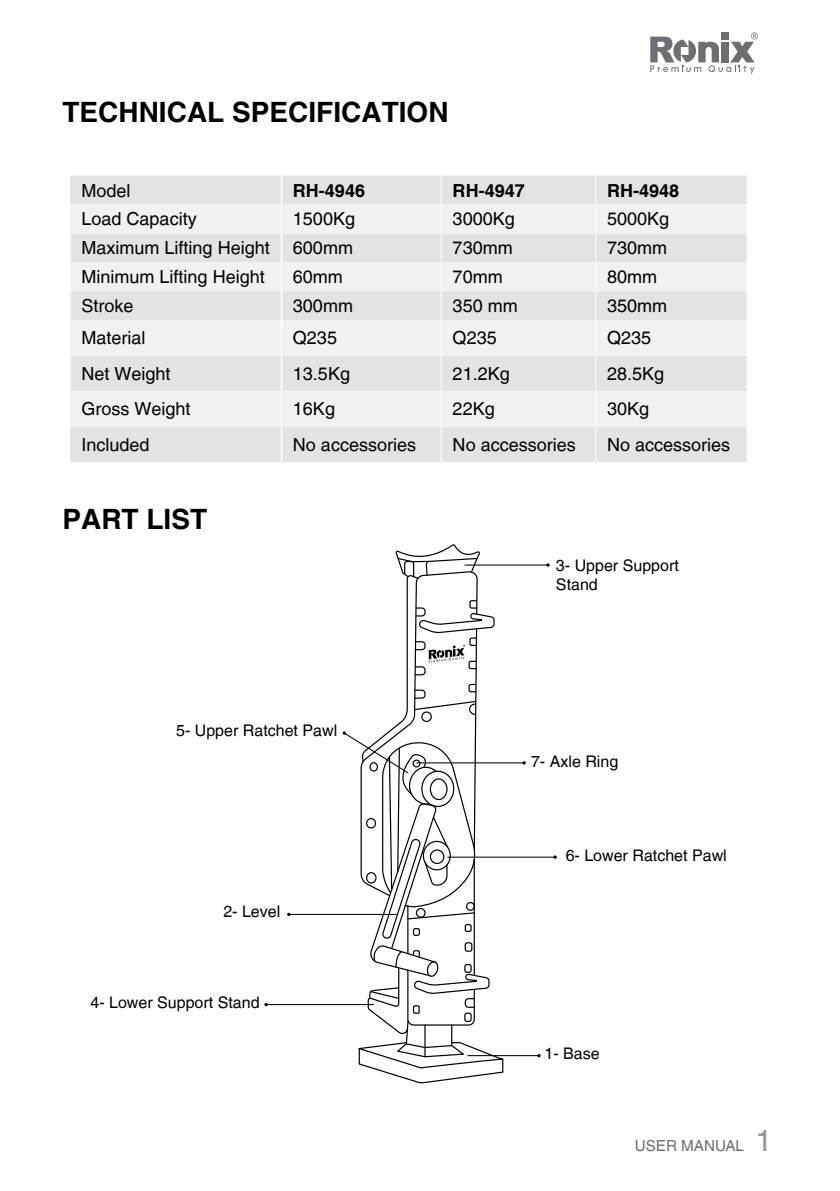
<style>
.page{position:relative;width:840px;height:1191px;background:#fff}
.page>*{position:absolute;margin:0;border:0;box-sizing:border-box;transform-origin:0 0}
.t1{font:700 28px "Helvetica LT";color:#000}
.t2{font:18px "Helvetica LT";color:#000}
.t3{font:700 18px "Helvetica LT";color:#000}
.t4{font:16px/19.2px "Helvetica LT";color:#000}
.t5{font:15.2px "Helvetica LT";color:#6d6e71}
.s1{font-size:30px;color:#939598}
</style>
<div class="page">
<svg style="left:650px;top:32px;width:107px;height:42px"></svg>
<div style="left:720px;top:32px;width:8px;height:7px;background:#6d6e71"></div>
<div style="left:70px;top:176px;width:676px;height:286px;background:#e2e3e4"></div>
<svg style="left:70px;top:204px;width:676px;height:222px;fill:#f1f1f2"></svg>
<hr style="left:440px;top:320px;width:1px;height:36px;background:#fff">
<hr style="left:594px;top:320px;width:1px;height:36px;background:#fff">
<hr style="left:440px;top:391px;width:1px;height:35px;background:#fff">
<hr style="left:594px;top:391px;width:1px;height:35px;background:#fff">
<hr style="left:440px;top:426px;width:1px;height:36px;background:#fff">
<hr style="left:594px;top:426px;width:1px;height:36px;background:#fff">
<svg style="left:440px;top:176px;width:1px;height:144px"></svg>
<svg style="left:594px;top:176px;width:1px;height:144px"></svg>
<svg style="left:746px;top:176px;width:1px;height:144px"></svg>
<svg style="left:70px;top:233px;width:1px;height:87px"></svg>
<hr style="left:70px;top:356px;width:1px;height:35px;background:#fff">
<hr style="left:440px;top:356px;width:1px;height:35px;background:#fff">
<hr style="left:594px;top:356px;width:1px;height:35px;background:#fff">
<svg style="left:281px;top:176px;width:1px;height:144px"></svg>
<hr style="left:281px;top:320px;width:1px;height:36px;background:#fff">
<hr style="left:281px;top:356px;width:1px;height:35px;background:#fff">
<hr style="left:281px;top:391px;width:1px;height:35px;background:#fff">
<hr style="left:281px;top:426px;width:1px;height:36px;background:#fff">
<hr style="left:464px;top:564px;width:83px;height:1px;background:#000">
<hr style="left:416px;top:762px;width:108px;height:1px;background:#000">
<hr style="left:447px;top:856px;width:107px;height:1px;background:#000">
<hr style="left:289px;top:914px;width:107px;height:1px;background:#000">
<hr style="left:266px;top:1004px;width:107px;height:1px;background:#000">
<hr style="left:467px;top:1055px;width:71px;height:1px;background:#000">
<svg style="left:342px;top:544px;width:161px;height:540px"></svg>
<h1 class="t1" style="left:62px;top:95px;width:387px">TECHNICAL SPECIFICATION</h1>
<p class="t2" style="left:81px;top:180px;width:51px">Model</p>
<p class="t3" style="left:293px;top:179px;width:74px">RH-4946</p>
<p class="t3" style="left:452px;top:179px;width:74px">RH-4947</p>
<p class="t3" style="left:606px;top:179px;width:74px">RH-4948</p>
<p class="t2" style="left:81px;top:209px;width:117px">Load Capacity</p>
<p class="t2" style="left:293px;top:209px;width:64px">1500Kg</p>
<p class="t2" style="left:452px;top:209px;width:64px">3000Kg</p>
<p class="t2" style="left:606px;top:209px;width:64px">5000Kg</p>
<p class="t2" style="left:81px;top:238px;width:190px">Maximum Lifting Height</p>
<p class="t2" style="left:293px;top:238px;width:62px">600mm</p>
<p class="t2" style="left:452px;top:238px;width:62px">730mm</p>
<p class="t2" style="left:606px;top:238px;width:62px">730mm</p>
<p class="t2" style="left:81px;top:266px;width:185px">Minimum Lifting Height</p>
<p class="t2" style="left:293px;top:266px;width:52px">60mm</p>
<p class="t2" style="left:452px;top:266px;width:52px">70mm</p>
<p class="t2" style="left:606px;top:266px;width:52px">80mm</p>
<p class="t2" style="left:81px;top:295px;width:54px">Stroke</p>
<p class="t2" style="left:293px;top:295px;width:62px">300mm</p>
<p class="t2" style="left:452px;top:295px;width:67px">350 mm</p>
<p class="t2" style="left:606px;top:295px;width:62px">350mm</p>
<p class="t2" style="left:81px;top:328px;width:66px">Material</p>
<p class="t2" style="left:293px;top:328px;width:46px">Q235</p>
<p class="t2" style="left:452px;top:328px;width:46px">Q235</p>
<p class="t2" style="left:606px;top:328px;width:46px">Q235</p>
<p class="t2" style="left:81px;top:363px;width:91px">Net Weight</p>
<p class="t2" style="left:293px;top:363px;width:59px">13.5Kg</p>
<p class="t2" style="left:452px;top:363px;width:59px">21.2Kg</p>
<p class="t2" style="left:606px;top:363px;width:59px">28.5Kg</p>
<p class="t2" style="left:81px;top:398px;width:111px">Gross Weight</p>
<p class="t2" style="left:293px;top:398px;width:44px">16Kg</p>
<p class="t2" style="left:452px;top:398px;width:44px">22Kg</p>
<p class="t2" style="left:606px;top:398px;width:44px">30Kg</p>
<p class="t2" style="left:81px;top:434px;width:70px">Included</p>
<p class="t2" style="left:293px;top:434px;width:125px">No accessories</p>
<p class="t2" style="left:452px;top:434px;width:125px">No accessories</p>
<p class="t2" style="left:606px;top:434px;width:125px">No accessories</p>
<h1 class="t1" style="left:62px;top:502px;width:146px">PART LIST</h1>
<p class="t4" style="left:176px;top:721px;width:162px">5- Upper Ratchet Pawl</p>
<p class="t4" style="left:223px;top:901px;width:58px">2- Level</p>
<p class="t4" style="left:90px;top:993px;width:170px">4- Lower Support Stand</p>
<p class="t4" style="left:555px;top:556px;width:124px">3- Upper Support<br>Stand</p>
<p class="t4" style="left:530px;top:751px;width:89px">7- Axle Ring</p>
<p class="t4" style="left:565px;top:845px;width:162px">6- Lower Ratchet Pawl</p>
<p class="t4" style="left:544px;top:1043px;width:57px">1- Base</p>
<p class="t5" style="left:634px;top:1137px;width:139px">USER MANUAL <span class="s1">1</span></p>
</div>
